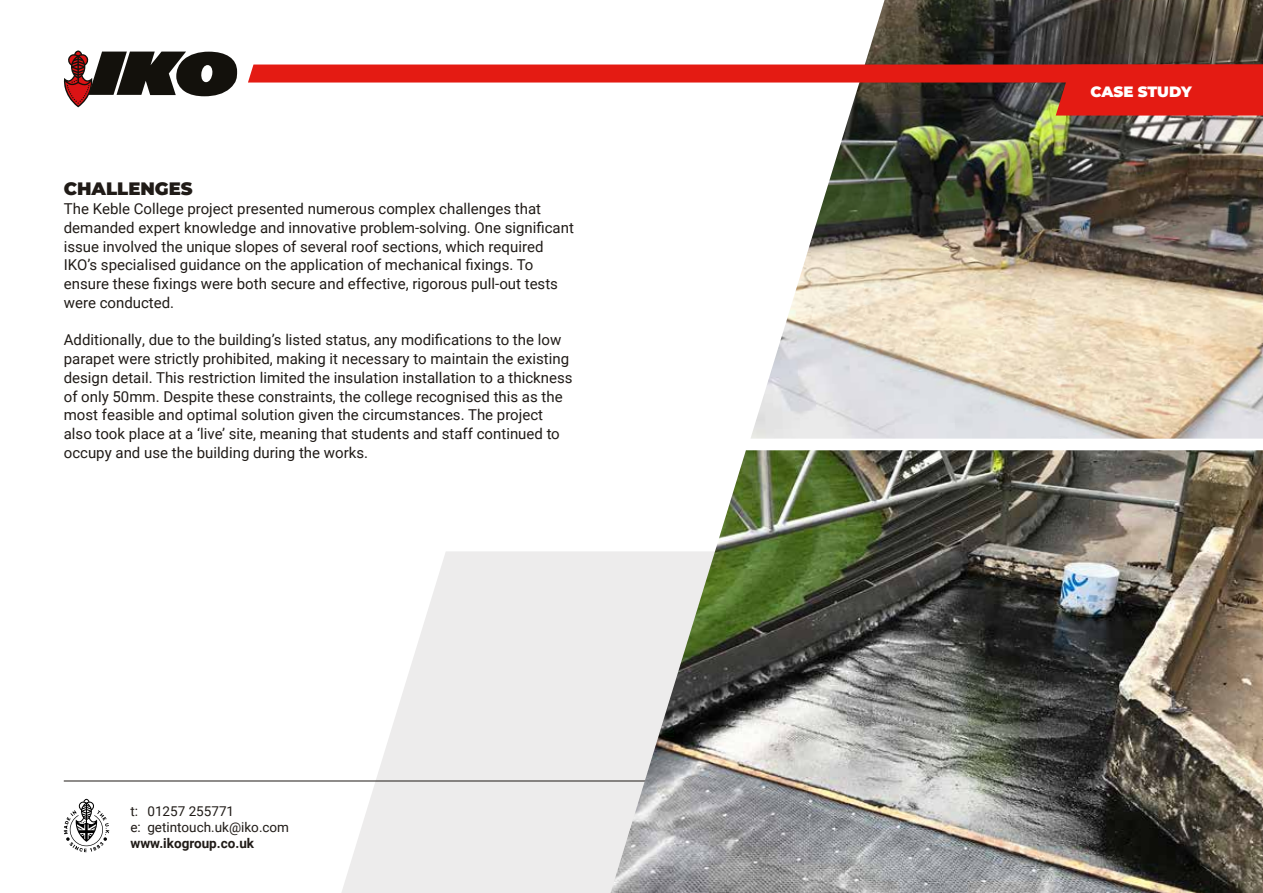
<style>
.page{position:relative;width:1263px;height:893px;background:#fff}
.page>*{position:absolute;margin:0;border:0;box-sizing:border-box;transform-origin:0 0}
.t1{font:900 18px "Montserrat";color:#201b17}
.t2{font:15px/18.8px "Roboto";color:#201b17}
.t3{font:900 15px "Montserrat";letter-spacing:-.01em;color:#fff}
.t4{font:13.5px/16.2px "Roboto";color:#201b17}
.t5{font:700 13.5px "Roboto";color:#201b17}
</style>
<div class="page">
<svg style="left:341px;top:551px;width:269px;height:342px;fill:#edecec"></svg>
<hr style="left:64px;top:781px;width:1135px;height:1px;background:#201b17">
<img style="left:610px;top:450px;width:653px;height:443px">
<img style="left:750px;top:0;width:513px;height:439px">
<svg style="left:64px;top:50px;width:173px;height:57px"></svg>
<svg style="left:248px;top:65px;width:1015px;height:51px"></svg>
<svg style="left:64px;top:799px;width:45px;height:53px"></svg>
<p class="t1" style="left:64px;top:175px;width:130px">CHALLENGES</p>
<p class="t2" style="left:64px;top:199px;width:512px">The Keble College project presented numerous complex challenges that demanded expert knowledge and innovative problem-solving. One significant issue involved the unique slopes of several roof sections, which required IKO’s specialised guidance on the application of mechanical fixings. To ensure these fixings were both secure and effective, rigorous pull-out tests were conducted.</p>
<p class="t2" style="left:64px;top:330px;width:510px">Additionally, due to the building’s listed status, any modifications to the low parapet were strictly prohibited, making it necessary to maintain the existing design detail. This restriction limited the insulation installation to a thickness of only 50mm. Despite these constraints, the college recognised this as the most feasible and optimal solution given the circumstances. The project also took place at a ‘live’ site, meaning that students and staff continued to occupy and use the building during the works.</p>
<p class="t4" style="left:130px;top:802px;width:160px">t: 01257 255771<br>e: getintouch.uk@iko.com</p>
<p class="t5" style="left:130px;top:834px;width:125px">www.ikogroup.co.uk</p>
<p class="t3" style="left:1090px;top:80px;width:103px">CASE STUDY</p>
</div>
